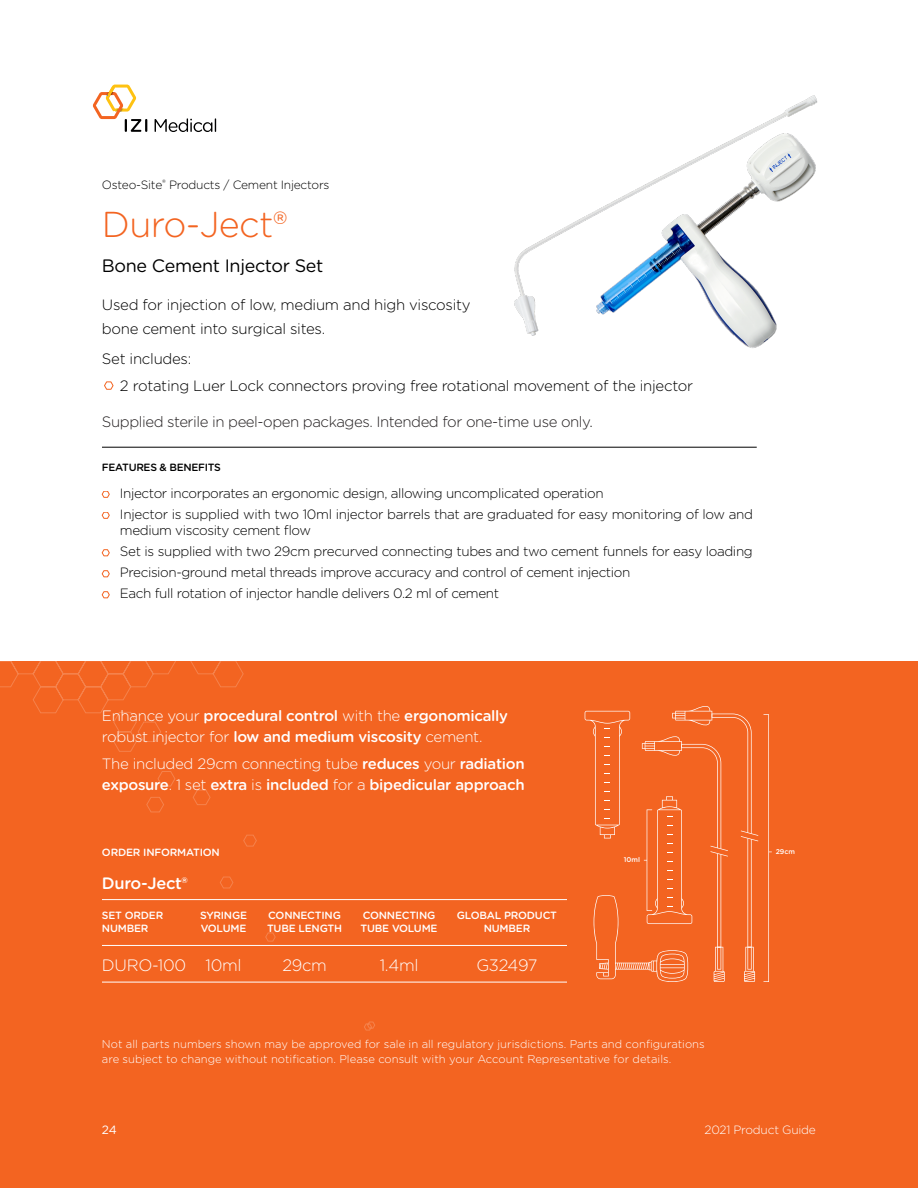
<style>
.page{position:relative;width:918px;height:1188px;background:#fff}
.page>*{position:absolute;margin:0;border:0;box-sizing:border-box;transform-origin:0 0}
.t1{font:300 36px "Gotham Rounded";letter-spacing:-.02em;color:#f36421}
.t2{font:18px "Gotham Rounded";letter-spacing:-.02em;color:#000001}
.t3{font:300 16.5px "Gotham Rounded";letter-spacing:-.02em;color:#fff}
.t4{font:500 16.5px "Gotham Rounded";letter-spacing:-.02em;color:#fff}
.t5{font:500 15px/21px "Gotham Rounded";letter-spacing:-.02em;color:#fff}
.t6{font:300 15px/24px "Gotham Rounded";letter-spacing:-.02em;color:#000001}
.t7{font:300 15px "Gotham Rounded";letter-spacing:-.03em;color:#231f20}
.t8{font:300 13.5px/21px "Gotham Rounded";letter-spacing:-.03em;color:#000001}
.t9{font:300 12px "Gotham Rounded";letter-spacing:-.02em;color:#000001}
.t10{font:300 12px "Gotham Rounded";letter-spacing:-.02em;color:#fff}
.t11{font:12px "Gotham Rounded";color:#fff}
.t12{font:300 11.25px/15px "Gotham Rounded";color:#fff}
.t13{font:500 10.5px "Gotham Rounded";letter-spacing:-.02em;color:#fff}
.t14{font:500 10.5px "Gotham Rounded";letter-spacing:-.03em;color:#000001}
.t15{font:500 6.9px "Gotham Rounded";color:#fff}
.s1{color:#000001}
.s2{font-weight:300}
</style>
<div class="page">
<div style="left:0;top:662px;width:918px;height:526px;background:#f36421"></div>
<svg style="left:0;top:662px;width:375px;height:368px"></svg>
<img style="left:514px;top:95px;width:304px;height:253px">
<svg style="left:155px;top:118px;width:61px;height:14px"></svg>
<svg style="left:93px;top:85px;width:54px;height:47px"></svg>
<hr style="left:102px;top:447px;width:655px;height:1px;background:#000001">
<svg style="left:102px;top:491px;width:7px;height:7px"></svg>
<svg style="left:102px;top:512px;width:7px;height:7px"></svg>
<svg style="left:102px;top:550px;width:7px;height:6px"></svg>
<svg style="left:102px;top:571px;width:7px;height:6px"></svg>
<svg style="left:102px;top:592px;width:7px;height:6px"></svg>
<svg style="left:104px;top:382px;width:9px;height:8px"></svg>
<hr style="left:102px;top:899px;width:465px;height:1px;background:#fff">
<hr style="left:102px;top:945px;width:465px;height:1px;background:#fff">
<hr style="left:102px;top:982px;width:465px;height:1px;background:#fff">
<svg style="left:764px;top:714px;width:8px;height:268px"></svg>
<svg style="left:585px;top:706px;width:173px;height:276px"></svg>
<p class="t9" style="left:102px;top:176px;width:229px">Osteo-Site<sup>®</sup> Products / Cement Injectors</p>
<h1 class="t1" style="left:102px;top:200px;width:187px">Duro-Ject®</h1>
<h2 class="t2" style="left:102px;top:253px;width:223px">Bone Cement Injector Set</h2>
<p class="t6" style="left:102px;top:292px;width:370px">Used for injection of low, medium and high viscosity bone cement into surgical sites.</p>
<p class="t6" style="left:120px;top:345px;width:575px;line-height:27px;text-indent:-18px">Set includes:<br>2 rotating Luer Lock connectors proving free rotational movement of the injector</p>
<p class="t7" style="left:102px;top:412px;width:492px">Supplied sterile in peel-open packages. Intended for one-time use only<span class="s1">.</span></p>
<p class="t14" style="left:102px;top:459px;width:120px">FEATURES &amp; BENEFITS</p>
<p class="t8" style="left:120px;top:482px;width:635px">Injector incorporates an ergonomic design, allowing uncomplicated operation<br>Injector is supplied with two 10ml injector barrels that are graduated for easy monitoring of low and</p>
<p class="t8" style="left:120px;top:519px;width:634px">medium viscosity cement flow<br>Set is supplied with two 29cm precurved connecting tubes and two cement funnels for easy loading Precision-ground metal threads improve accuracy and control of cement injection<br>Each full rotation of injector handle delivers 0.2 ml of cement</p>
<p class="t5" style="left:102px;top:704px;width:408px"><span class="s2">Enhance your</span> procedural control <span class="s2">with the</span> ergonomically <span class="s2">robust injector for</span> low and medium viscosity <span class="s2">cement.</span></p>
<p class="t5" style="left:102px;top:753px;width:424px"><span class="s2">The included 29cm connecting tube</span> reduces <span class="s2">your</span> radiation exposure<span class="s2">. 1 set</span> extra <span class="s2">is</span> included <span class="s2">for a</span> bipedicular approach</p>
<p class="t13" style="left:102px;top:844px;width:119px">ORDER INFORMATION</p>
<p class="t4" style="left:102px;top:871px;width:87px">Duro-Ject®</p>
<p class="t13" style="left:102px;top:907px;width:63px">SET ORDER</p>
<p class="t13" style="left:200px;top:907px;width:49px">SYRINGE</p>
<p class="t13" style="left:268px;top:907px;width:74px">CONNECTING</p>
<p class="t13" style="left:363px;top:907px;width:74px">CONNECTING</p>
<p class="t13" style="left:457px;top:907px;width:102px">GLOBAL PRODUCT</p>
<p class="t13" style="left:102px;top:921px;width:48px">NUMBER</p>
<p class="t13" style="left:201px;top:921px;width:47px">VOLUME</p>
<p class="t13" style="left:267px;top:921px;width:77px">TUBE LENGTH</p>
<p class="t13" style="left:361px;top:921px;width:79px">TUBE VOLUME</p>
<p class="t13" style="left:484px;top:921px;width:48px">NUMBER</p>
<p class="t3" style="left:102px;top:954px;width:141px">DURO-100 10ml</p>
<p class="t3" style="left:282px;top:954px;width:46px">29cm</p>
<p class="t3" style="left:380px;top:954px;width:40px">1.4ml</p>
<p class="t3" style="left:476px;top:954px;width:63px">G32497</p>
<p class="t15" style="left:624px;top:855px;width:18px">10ml</p>
<p class="t12" style="left:102px;top:1036px;width:604px">Not all parts numbers shown may be approved for sale in all regulatory jurisdictions. Parts and configurations are subject to change without notification. Please consult with your Account Representative for details.</p>
<p class="t15" style="left:776px;top:847px;width:21px">29cm</p>
<p class="t11" style="left:102px;top:1122px;width:16px">24</p>
<p class="t10" style="left:705px;top:1122px;width:113px">2021 Product Guide</p>
</div>
